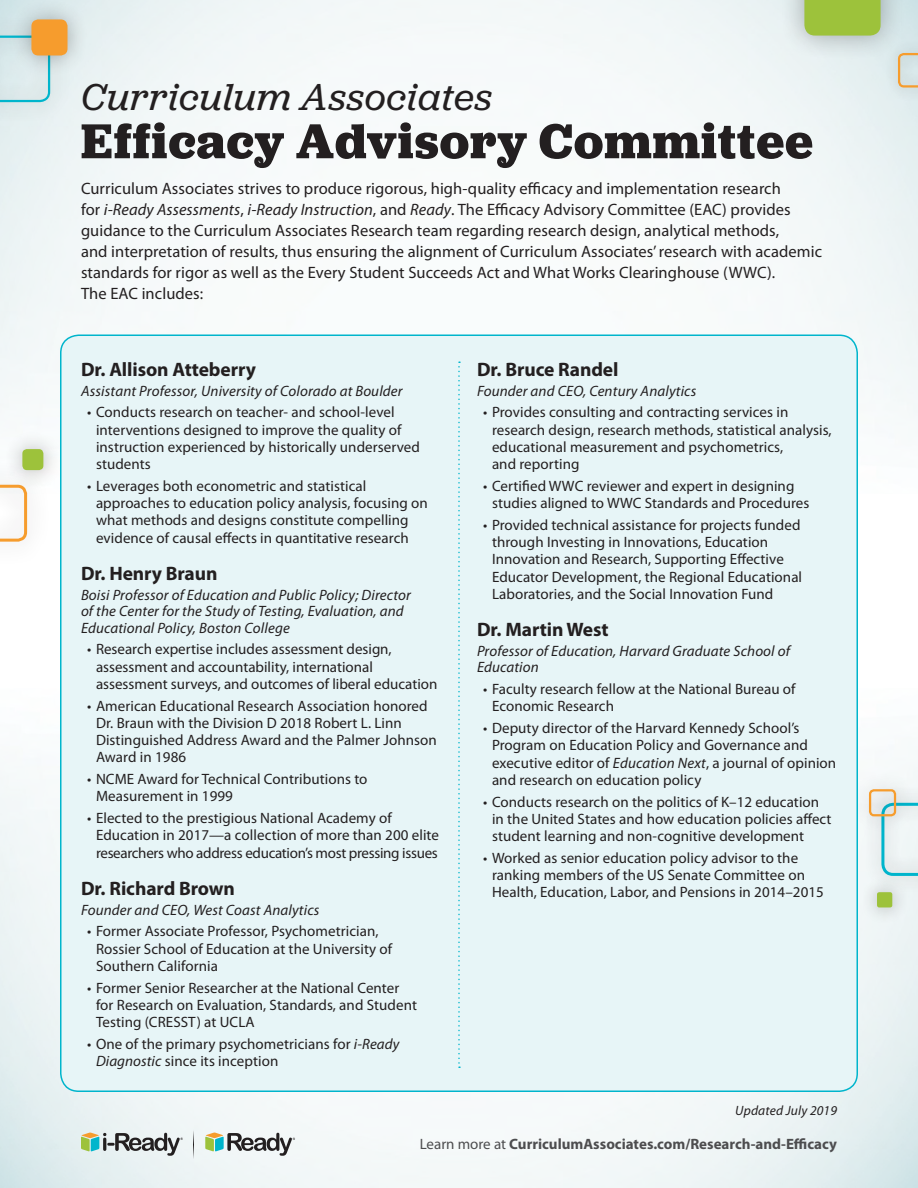
<style>
.page{position:relative;width:918px;height:1188px;background:#fff}
.page>*{position:absolute;margin:0;border:0;box-sizing:border-box;transform-origin:0 0}
.Headline_large{font:700 51px "Jubilat";letter-spacing:.02em;color:#231f20}
.Headline_large-2{font:italic 39px "Jubilat";letter-spacing:.02em;color:#231f20}
.Name{font:700 19.5px "Myriad Pro";letter-spacing:-.005em;color:#231f20}
.t1{font:16.5px/21px "Myriad Pro";letter-spacing:.005em;color:#231f20}
.t2{font:15px/17.2px "Myriad Pro";letter-spacing:.005em;color:#231f20}
.t3{font:italic 15px/16.5px "Myriad Pro";letter-spacing:.01em;color:#231f20}
.t4{font:700 15px "Myriad Pro";color:#4d4d4f}
.t5{font:italic 13.5px "Myriad Pro";letter-spacing:.01em;color:#231f20}
.s1{font-style:italic}
.s2{font-weight:400}
</style>
<div class="page">
<img style="left:0;top:0;width:918px;height:418px">
<img style="left:0;top:765px;width:918px;height:423px">
<svg style="left:193px;top:1130px;width:1px;height:29px"></svg>
<svg style="left:205px;top:1133px;width:90px;height:23px"></svg>
<svg style="left:81px;top:1133px;width:102px;height:23px;background:#a5b1aa"></svg>
<div style="left:864px;top:785px;width:54px;height:108px;background:#edf2f3"></div>
<svg style="left:881px;top:803px;width:37px;height:73px"></svg>
<div style="left:851px;top:772px;width:63px;height:62px;background:#231f20;opacity:.35"></div>
<div style="left:869px;top:789px;width:27px;height:27px;border:2px solid #f69c2d;border-radius:4px"></div>
<div style="left:859px;top:875px;width:51px;height:50px;background:#eaf0f1"></div>
<div style="left:877px;top:892px;width:15px;height:15px;background:#9dc23b;border-radius:2px"></div>
<svg style="left:0;top:485px;width:27px;height:57px"></svg>
<div style="left:884px;top:39px;width:34px;height:63px;background:#dbe7e9"></div>
<svg style="left:898px;top:53px;width:20px;height:35px"></svg>
<div style="left:3px;top:430px;width:60px;height:60px;background:#231f20;opacity:.35"></div>
<div style="left:22px;top:449px;width:21px;height:21px;background:#9dc23b;border-radius:4px"></div>
<div style="left:779px;top:0;width:127px;height:61px;background:#231f20;opacity:.35"></div>
<div style="left:804px;top:0;width:77px;height:36px;background:#9dc23b"></div>
<div style="left:0;top:15px;width:71px;height:108px;background:#231f20;opacity:.35"></div>
<svg style="left:0;top:36px;width:50px;height:66px;background:#c6e3e7"></svg>
<div style="left:11px;top:0;width:77px;height:76px;background:#231f20;opacity:.35"></div>
<div style="left:31px;top:19px;width:37px;height:36px;background:#f69c2d;border-radius:7px"></div>
<div style="left:61px;top:335px;width:796px;height:756px;background:#e7f5f7;border-radius:18px"></div>
<svg style="left:458px;top:362px;width:2px;height:706px"></svg>
<p class="Headline_large-2" style="left:81px;top:73px;width:413px">Curriculum Associates</p>
<p class="Headline_large" style="left:81px;top:108px;width:733px">Efficacy Advisory Committee</p>
<p class="t1" style="left:81px;top:178px;width:743px">Curriculum Associates strives to produce rigorous, high-quality efficacy and implementation research<br>for <span class="s1">i-Ready Assessments</span>, <span class="s1">i-Ready Instruction</span>, and <span class="s1">Ready</span>. The Efficacy Advisory Committee (EAC) provides guidance to the Curriculum Associates Research team regarding research design, analytical methods,<br>and interpretation of results, thus ensuring the alignment of Curriculum Associates’ research with academic standards for rigor as well as the Every Student Succeeds Act and What Works Clearinghouse (WWC).<br>The EAC includes:</p>
<p class="Name" style="left:81px;top:359px;width:176px">Dr. Allison Atteberry</p>
<p class="t3" style="left:81px;top:383px;width:323px">Assistant Professor, University of Colorado at Boulder</p>
<p class="t2" style="left:96px;top:404px;width:325px;text-indent:-9px">• Conducts research on teacher- and school-level interventions designed to improve the quality of instruction experienced by historically underserved students</p>
<p class="t2" style="left:96px;top:478px;width:333px;text-indent:-9px">• Leverages both econometric and statistical approaches to education policy analysis, focusing on what methods and designs constitute compelling evidence of causal effects in quantitative research</p>
<p class="Name" style="left:81px;top:563px;width:138px">Dr. Henry Braun</p>
<p class="t3" style="left:81px;top:587px;width:331px">Boisi Professor of Education and Public Policy; Director of the Center for the Study of Testing, Evaluation, and<br>Educational Policy, Boston College</p>
<p class="t2" style="left:96px;top:641px;width:343px;text-indent:-9px">• Research expertise includes assessment design, assessment and accountability, international assessment surveys, and outcomes of liberal education</p>
<p class="t2" style="left:96px;top:697px;width:342px;text-indent:-9px">• American Educational Research Association honored Dr. Braun with the Division D 2018 Robert L. Linn Distinguished Address Award and the Palmer Johnson Award in 1986</p>
<p class="t2" style="left:96px;top:771px;width:273px;text-indent:-9px">• NCME Award for Technical Contributions to<br>Measurement in 1999</p>
<p class="t2" style="left:96px;top:810px;width:345px;text-indent:-9px">• Elected to the prestigious National Academy of<br>Education in 2017—a collection of more than 200 elite researchers who address education’s most pressing issues</p>
<p class="Name" style="left:81px;top:878px;width:156px">Dr. Richard Brown</p>
<p class="t3" style="left:81px;top:902px;width:240px">Founder and CEO, West Coast Analytics</p>
<p class="t2" style="left:96px;top:923px;width:298px;text-indent:-9px">• Former Associate Professor, Psychometrician,<br>Rossier School of Education at the University of<br>Southern California</p>
<p class="t2" style="left:96px;top:979px;width:323px;text-indent:-9px">• Former Senior Researcher at the National Center for Research on Evaluation, Standards, and Student<br>Testing (CRESST) at UCLA</p>
<p class="t2" style="left:96px;top:1036px;width:305px;text-indent:-9px">• One of the primary psychometricians for <span class="s1">i-Ready<br>Diagnostic</span> since its inception</p>
<p class="Name" style="left:477px;top:359px;width:143px">Dr. Bruce Randel</p>
<p class="t3" style="left:477px;top:383px;width:221px">Founder and CEO, Century Analytics</p>
<p class="t2" style="left:492px;top:404px;width:341px;text-indent:-9px">• Provides consulting and contracting services in research design, research methods, statistical analysis, educational measurement and psychometrics,<br>and reporting</p>
<p class="t2" style="left:492px;top:478px;width:319px;text-indent:-9px">• Certified WWC reviewer and expert in designing studies aligned to WWC Standards and Procedures</p>
<p class="t2" style="left:492px;top:517px;width:312px;text-indent:-9px">• Provided technical assistance for projects funded through Investing in Innovations, Education Innovation and Research, Supporting Effective Educator Development, the Regional Educational Laboratories, and the Social Innovation Fund</p>
<p class="Name" style="left:477px;top:619px;width:133px">Dr. Martin West</p>
<p class="t3" style="left:477px;top:643px;width:315px">Professor of Education, Harvard Graduate School of<br>Education</p>
<p class="t2" style="left:492px;top:681px;width:305px;text-indent:-9px">• Faculty research fellow at the National Bureau of<br>Economic Research</p>
<p class="t2" style="left:492px;top:720px;width:346px;text-indent:-9px">• Deputy director of the Harvard Kennedy School’s Program on Education Policy and Governance and executive editor of <span class="s1">Education Next</span>, a journal of opinion and research on education policy</p>
<p class="t2" style="left:492px;top:793px;width:341px;text-indent:-9px">• Conducts research on the politics of K–12 education in the United States and how education policies affect student learning and non-cognitive development</p>
<p class="t2" style="left:492px;top:850px;width:333px;text-indent:-9px">• Worked as senior education policy advisor to the ranking members of the US Senate Committee on<br>Health, Education, Labor, and Pensions in 2014–2015</p>
<p class="t5" style="left:735px;top:1103px;width:103px">Updated July 2019</p>
<p class="t4" style="left:420px;top:1135px;width:419px"><span class="s2">Learn more at</span> CurriculumAssociates.com/Research-and-Efficacy</p>
</div>
